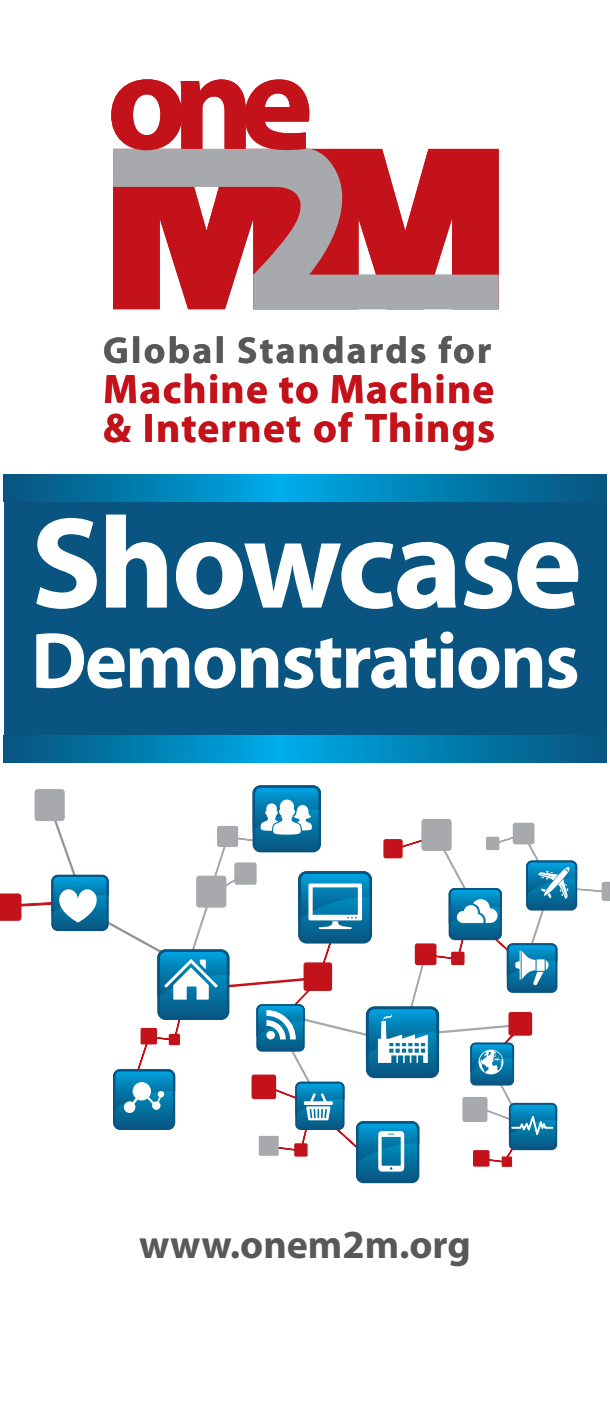
<style>
.page{position:relative;width:610px;height:1425px;background:#fff}
.page>*{position:absolute;margin:0;border:0;box-sizing:border-box;transform-origin:0 0}
.t1{font:700 131px "Myriad Pro";letter-spacing:-.025em;color:#fff}
.t2{font:700 80.05px "Myriad Pro";letter-spacing:-.025em;color:#fff}
.t3{font:700 41.33px/39.5px "Myriad Pro";letter-spacing:.03em;color:#c4121a}
.t4{font:700 40.02px "Myriad Pro";color:#57585a}
.t5{font:700 37.62px "Myriad Pro";letter-spacing:.06em;color:#57585a}
</style>
<div class="page">
<div style="left:4px;top:484px;width:602px;height:274px;background:#095480"></div>
<svg style="left:4px;top:475px;width:602px;height:26px;background:#027fb2"></svg>
<svg style="left:4px;top:735px;width:602px;height:27px"></svg>
<div style="left:356px;top:1121px;width:63px;height:62px;background:#095480;border-radius:7px"></div>
<svg style="left:0;top:785px;width:609px;height:395px"></svg>
<svg style="left:113px;top:148px;width:385px;height:161px;background:#c0595f"></svg>
<svg style="left:111px;top:79px;width:198px;height:74px"></svg>
<p class="t5" style="left:103px;top:326px;width:389px">Global Standards for</p>
<p class="t3" style="left:103px;top:367px;width:393px">Machine to Machine &amp; Internet of Things</p>
<h1 class="t1" style="left:31px;top:478px;width:552px">Showcase</h1>
<h2 class="t2" style="left:31px;top:608px;width:550px">Demonstrations</h2>
<p class="t4" style="left:139px;top:1218px;width:333px">www.onem2m.org</p>
</div>
